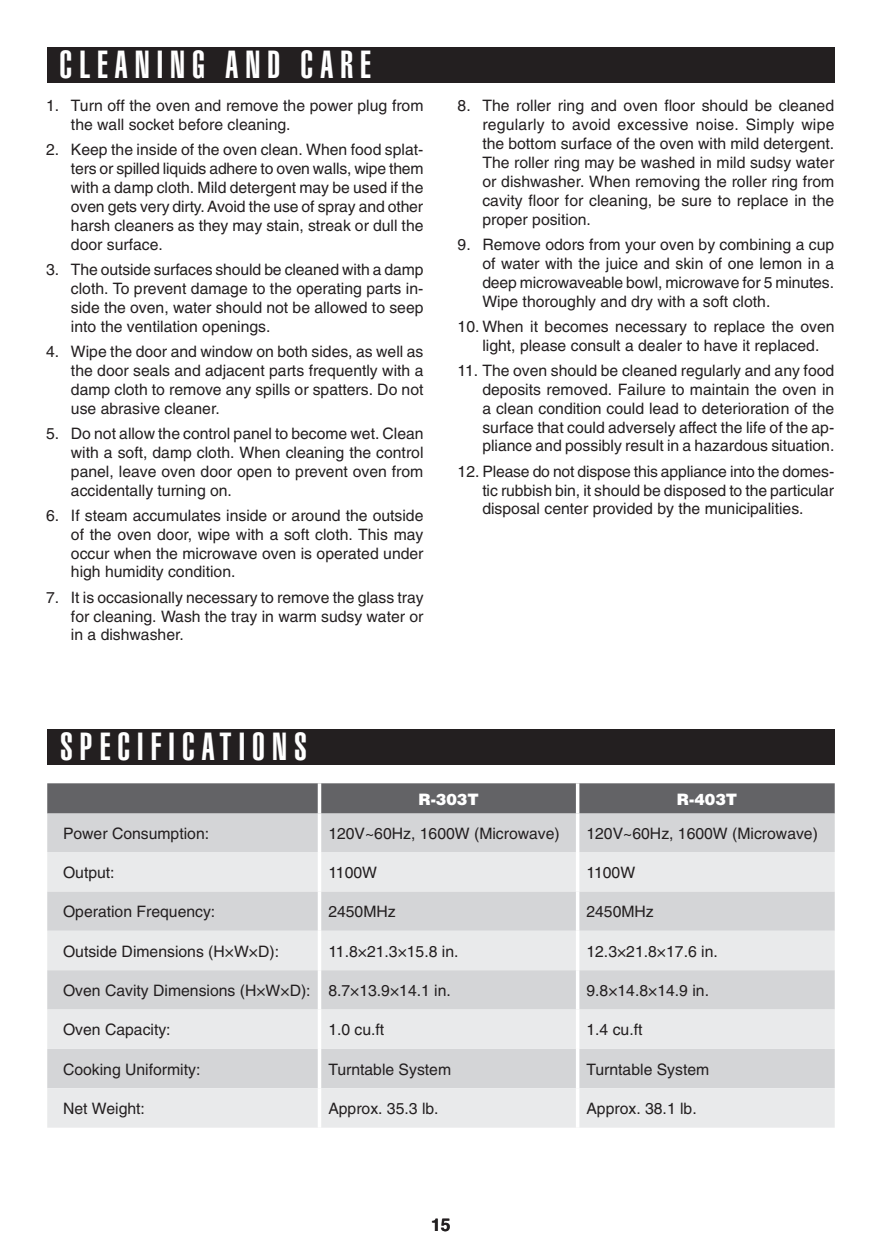
<style>
.page{position:relative;width:882px;height:1260px;background:#fff}
.page>*{position:absolute;margin:0;border:0;box-sizing:border-box;transform-origin:0 0}
.t1{font:900 extra-condensed 38.5px "Helvetica";letter-spacing:.185em;color:#fff}
.t2{font:700 17.5px "Helvetica";color:#231f20}
.t3{font:15.75px/18.9px "Helvetica";color:#231f20;text-align:justify}
.t4{font:900 15.75px "Helvetica";color:#fff}
</style>
<div class="page">
<div style="left:47px;top:47px;width:787px;height:36px;background:#231f20"></div>
<svg style="left:47px;top:783px;width:788px;height:31px"></svg>
<div style="left:47px;top:814px;width:788px;height:38px;background:#d4d5d7"></div>
<svg style="left:47px;top:852px;width:788px;height:276px;fill:#e9eaeb"></svg>
<hr style="left:318px;top:814px;width:3px;height:38px;background:#fff">
<hr style="left:576px;top:814px;width:3px;height:38px;background:#fff">
<hr style="left:318px;top:852px;width:3px;height:39px;background:#fff">
<hr style="left:576px;top:852px;width:3px;height:39px;background:#fff">
<hr style="left:318px;top:891px;width:3px;height:40px;background:#fff">
<hr style="left:576px;top:891px;width:3px;height:40px;background:#fff">
<hr style="left:318px;top:931px;width:3px;height:39px;background:#fff">
<hr style="left:576px;top:931px;width:3px;height:39px;background:#fff">
<hr style="left:318px;top:970px;width:3px;height:40px;background:#fff">
<hr style="left:576px;top:970px;width:3px;height:40px;background:#fff">
<hr style="left:318px;top:1010px;width:3px;height:39px;background:#fff">
<hr style="left:576px;top:1010px;width:3px;height:39px;background:#fff">
<hr style="left:318px;top:1049px;width:3px;height:39px;background:#fff">
<hr style="left:576px;top:1049px;width:3px;height:39px;background:#fff">
<hr style="left:318px;top:1088px;width:3px;height:40px;background:#fff">
<hr style="left:576px;top:1088px;width:3px;height:40px;background:#fff">
<hr style="left:318px;top:783px;width:3px;height:31px;background:#fff">
<hr style="left:576px;top:783px;width:3px;height:31px;background:#fff">
<div style="left:47px;top:729px;width:788px;height:36px;background:#231f20"></div>
<h1 class="t1" style="left:60px;top:42px;width:313px">CLEANING AND CARE</h1>
<p class="t3" style="left:71px;top:96px;width:354px;text-indent:-25px">1. Turn off the oven and remove the power plug from the wall socket before cleaning.</p>
<p class="t3" style="left:71px;top:140px;width:354px;text-indent:-25px">2. Keep the inside of the oven clean. When food splat&shy;ters or spilled liquids adhere to oven walls, wipe them with a damp cloth. Mild detergent may be used if the oven gets very dirty. Avoid the use of spray and other harsh cleaners as they may stain, streak or dull the door surface.</p>
<p class="t3" style="left:71px;top:260px;width:354px;text-indent:-25px">3. The outside surfaces should be cleaned with a damp cloth. To prevent damage to the operating parts in&shy;side the oven, water should not be allowed to seep into the ventilation openings.</p>
<p class="t3" style="left:71px;top:342px;width:354px;text-indent:-25px">4. Wipe the door and window on both sides, as well as the door seals and adjacent parts frequently with a damp cloth to remove any spills or spatters. Do not use abrasive cleaner.</p>
<p class="t3" style="left:71px;top:424px;width:354px;text-indent:-25px">5. Do not allow the control panel to become wet. Clean with a soft, damp cloth. When cleaning the control panel, leave oven door open to prevent oven from accidentally turning on.</p>
<p class="t3" style="left:71px;top:506px;width:354px;text-indent:-25px">6. If steam accumulates inside or around the outside of the oven door, wipe with a soft cloth. This may occur when the microwave oven is operated under high humidity condition.</p>
<p class="t3" style="left:71px;top:588px;width:354px;text-indent:-25px">7. It is occasionally necessary to remove the glass tray for cleaning. Wash the tray in warm sudsy water or in a dishwasher.</p>
<p class="t3" style="left:482px;top:96px;width:354px;text-indent:-25px">8. The roller ring and oven floor should be cleaned regularly to avoid excessive noise. Simply wipe the bottom surface of the oven with mild detergent.<br>The roller ring may be washed in mild sudsy water or dishwasher. When removing the roller ring from cavity floor for cleaning, be sure to replace in the proper position.</p>
<p class="t3" style="left:482px;top:235px;width:353px;text-indent:-25px">9. Remove odors from your oven by combining a cup of water with the juice and skin of one lemon in a deep microwaveable bowl, microwave for 5 minutes.<br>Wipe thoroughly and dry with a soft cloth.</p>
<p class="t3" style="left:482px;top:317px;width:354px;text-indent:-25px">10. When it becomes necessary to replace the oven light, please consult a dealer to have it replaced.</p>
<p class="t3" style="left:482px;top:361px;width:354px;text-indent:-25px">11. The oven should be cleaned regularly and any food deposits removed. Failure to maintain the oven in a clean condition could lead to deterioration of the surface that could adversely affect the life of the ap&shy;pliance and possibly result in a hazardous situation.</p>
<p class="t3" style="left:482px;top:462px;width:353px;text-indent:-25px">12. Please do not dispose this appliance into the domes&shy;tic rubbish bin, it should be disposed to the particular disposal center provided by the municipalities.</p>
<h1 class="t1" style="left:60px;top:724px;width:248px">SPECIFICATIONS</h1>
<p class="t4" style="left:418px;top:789px;width:62px">R-303T</p>
<p class="t4" style="left:677px;top:789px;width:62px">R-403T</p>
<p class="t3" style="left:63px;top:824px;width:148px">Power Consumption:</p>
<p class="t3" style="left:328px;top:824px;width:233px">120V~60Hz, 1600W (Microwave)</p>
<p class="t3" style="left:586px;top:824px;width:233px">120V~60Hz, 1600W (Microwave)</p>
<p class="t3" style="left:63px;top:863px;width:53px">Output:</p>
<p class="t3" style="left:328px;top:863px;width:50px">1100W</p>
<p class="t3" style="left:586px;top:863px;width:50px">1100W</p>
<p class="t3" style="left:63px;top:902px;width:154px">Operation Frequency:</p>
<p class="t3" style="left:328px;top:902px;width:69px">2450MHz</p>
<p class="t3" style="left:586px;top:902px;width:69px">2450MHz</p>
<p class="t3" style="left:63px;top:942px;width:218px">Outside Dimensions (H×W×D):</p>
<p class="t3" style="left:328px;top:942px;width:132px">11.8×21.3×15.8 in.</p>
<p class="t3" style="left:586px;top:942px;width:133px">12.3×21.8×17.6 in.</p>
<p class="t3" style="left:63px;top:981px;width:389px">Oven Cavity Dimensions (H×W×D): 8.7×13.9×14.1 in.</p>
<p class="t3" style="left:586px;top:981px;width:124px">9.8×14.8×14.9 in.</p>
<p class="t3" style="left:63px;top:1020px;width:109px">Oven Capacity:</p>
<p class="t3" style="left:328px;top:1020px;width:58px">1.0 cu.ft</p>
<p class="t3" style="left:586px;top:1020px;width:58px">1.4 cu.ft</p>
<p class="t3" style="left:63px;top:1060px;width:139px">Cooking Uniformity:</p>
<p class="t3" style="left:328px;top:1060px;width:124px">Turntable System</p>
<p class="t3" style="left:586px;top:1060px;width:124px">Turntable System</p>
<p class="t3" style="left:63px;top:1099px;width:83px">Net Weight:</p>
<p class="t3" style="left:328px;top:1099px;width:112px">Approx. 35.3 lb.</p>
<p class="t3" style="left:586px;top:1099px;width:112px">Approx. 38.1 lb.</p>
<p class="t2" style="left:431px;top:1211px;width:21px">15</p>
</div>
